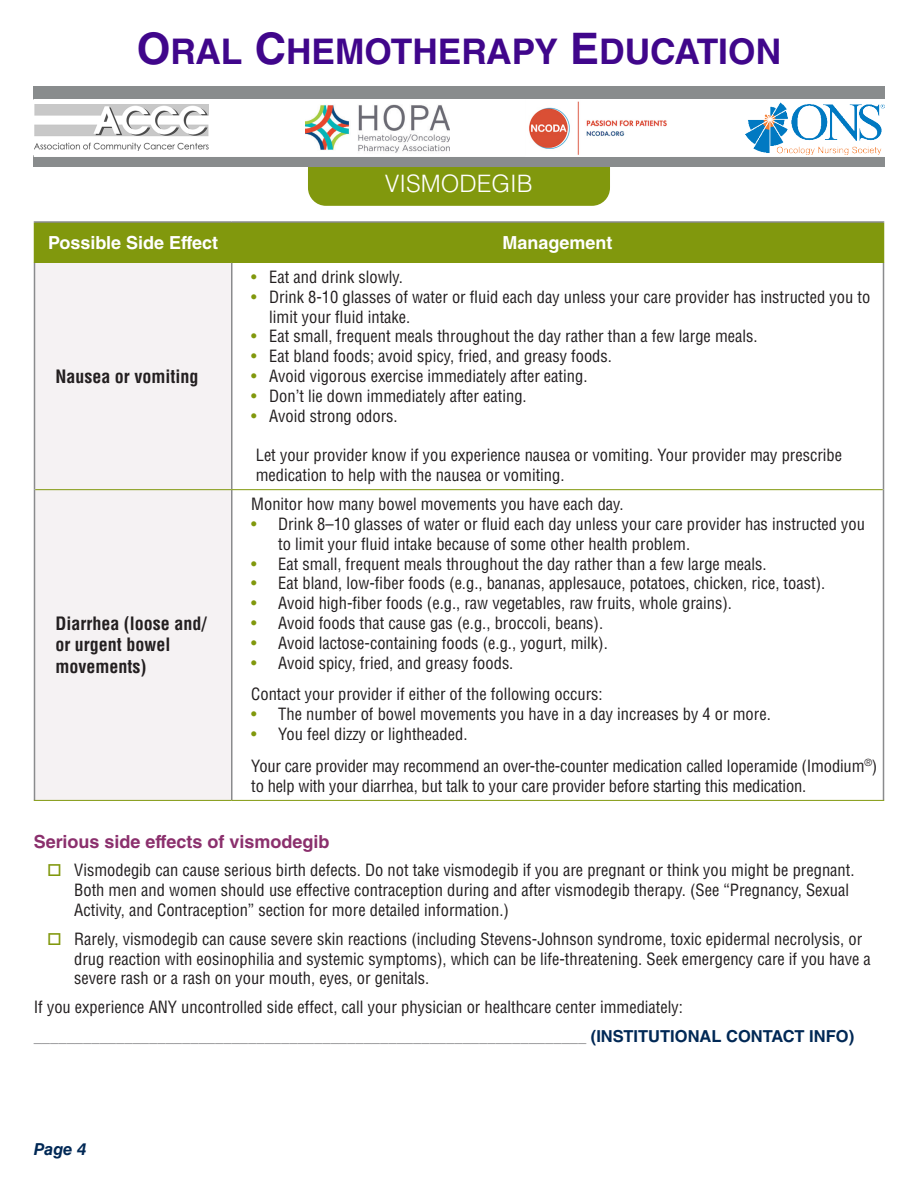
<style>
.page{position:relative;width:918px;height:1188px;background:#fff}
.page>*{position:absolute;margin:0;border:0;box-sizing:border-box;transform-origin:0 0}
.t1{font:700 35.4px "Helvetica LT Std";color:#40068b}
.t2{font:300 24px "Helvetica LT Std";color:#fff}
.table_bold_text{font:700 condensed 18px/21.6px "Helvetica LT Std";color:#231f20}
.text{font:700 18px "Helvetica LT Std";color:#8b306d}
.table_column_head{font:700 18px "Helvetica LT Std";color:#fff}
.table_bullet_point{font:condensed 16.5px/19.8px "Helvetica LT Std";color:#231f20}
.text-2{font:condensed 16.5px/19.8px "Helvetica LT Std";color:#231f20}
.table_Roman_text{font:condensed 16.5px/19.8px "Helvetica LT Std";letter-spacing:-.01em;color:#231f20}
.contact_info_head{font:condensed 16.5px "Helvetica LT Std";color:#8a8b8d}
.text_no_indent{font:condensed 16.5px "Helvetica LT Std";color:#231f20}
.t3{font:italic 700 16.5px "Helvetica LT Std";color:#002855}
.s1{font-size:43.5px}
.s2{color:#81980d}
.s3{font-weight:700;font-stretch:normal;color:#002855}
</style>
<div class="page">
<div style="left:308px;top:139px;width:302px;height:67px;background:#81980d;border-radius:18px"></div>
<div style="left:34px;top:87px;width:850px;height:80px;background:#898c8d"></div>
<div style="left:34px;top:99px;width:852px;height:58px;background:#fff"></div>
<img style="left:305px;top:104px;width:145px;height:49px">
<img style="left:745px;top:101px;width:140px;height:54px">
<img style="left:34px;top:104px;width:175px;height:46px">
<img style="left:525px;top:100px;width:145px;height:56px">
<div style="left:35px;top:223px;width:848px;height:39px;background:#81980d"></div>
<div style="left:35px;top:263px;width:196px;height:537px;background:#f5f2f3"></div>
<hr style="left:34px;top:263px;width:1px;height:227px;background:#8a8b8d">
<hr style="left:34px;top:490px;width:1px;height:310px;background:#8a8b8d">
<hr style="left:231px;top:263px;width:1px;height:226px;background:#8a8b8d">
<hr style="left:883px;top:263px;width:1px;height:227px;background:#8a8b8d">
<hr style="left:231px;top:490px;width:1px;height:310px;background:#8a8b8d">
<hr style="left:883px;top:490px;width:1px;height:310px;background:#8a8b8d">
<hr style="left:34px;top:223px;width:1px;height:39px;background:#81980d">
<hr style="left:231px;top:223px;width:1px;height:39px;background:#81980d">
<hr style="left:883px;top:223px;width:1px;height:39px;background:#81980d">
<hr style="left:34px;top:221px;width:198px;height:2px;background:#8a8b8d">
<hr style="left:232px;top:221px;width:652px;height:2px;background:#8a8b8d">
<hr style="left:34px;top:262px;width:198px;height:1px;background:#81980d">
<hr style="left:232px;top:262px;width:652px;height:1px;background:#81980d">
<hr style="left:35px;top:489px;width:197px;height:1px;background:#81980d">
<hr style="left:232px;top:489px;width:651px;height:1px;background:#81980d">
<hr style="left:34px;top:800px;width:198px;height:1px;background:#81980d">
<hr style="left:232px;top:800px;width:652px;height:1px;background:#81980d">
<h1 class="t1" style="left:137px;top:30px;width:646px"><span class="s1">O</span>RAL <span class="s1">C</span>HEMOTHERAPY <span class="s1">E</span>DUCATION</h1>
<h2 class="t2" style="left:385px;top:169px;width:150px">VISMODEGIB</h2>
<p class="table_column_head" style="left:48px;top:231px;width:172px">Possible Side Effect</p>
<p class="table_column_head" style="left:503px;top:231px;width:112px">Management</p>
<p class="table_bold_text" style="left:56px;top:365px;width:144px">Nausea or vomiting</p>
<p class="table_bullet_point" style="left:251px;top:267px;width:153px"><span class="s2">•</span> Eat and drink slowly.</p>
<p class="table_bullet_point" style="left:269px;top:287px;width:603px;text-indent:-18px"><span class="s2">•</span> Drink 8-10 glasses of water or fluid each day unless your care provider has instructed you to limit your fluid intake.</p>
<p class="table_bullet_point" style="left:251px;top:326px;width:508px"><span class="s2">•</span> Eat small, frequent meals throughout the day rather than a few large meals.</p>
<p class="table_bullet_point" style="left:251px;top:346px;width:362px"><span class="s2">•</span> Eat bland foods; avoid spicy, fried, and greasy foods.</p>
<p class="table_bullet_point" style="left:251px;top:366px;width:338px"><span class="s2">•</span> Avoid vigorous exercise immediately after eating.</p>
<p class="table_bullet_point" style="left:251px;top:386px;width:277px"><span class="s2">•</span> Don’t lie down immediately after eating.</p>
<p class="table_bullet_point" style="left:251px;top:406px;width:148px"><span class="s2">•</span> Avoid strong odors.</p>
<p class="table_bullet_point" style="left:256px;top:445px;width:588px">Let your provider know if you experience nausea or vomiting. Your provider may prescribe medication to help with the nausea or vomiting.</p>
<p class="table_Roman_text" style="left:251px;top:494px;width:374px">Monitor how many bowel movements you have each day.</p>
<p class="table_bullet_point" style="left:278px;top:514px;width:588px;text-indent:-27px"><span class="s2">•</span> Drink 8–10 glasses of water or fluid each day unless your care provider has instructed you to limit your fluid intake because of some other health problem.</p>
<p class="table_bullet_point" style="left:251px;top:554px;width:517px"><span class="s2">•</span> Eat small, frequent meals throughout the day rather than a few large meals.</p>
<p class="table_bullet_point" style="left:251px;top:573px;width:576px"><span class="s2">•</span> Eat bland, low-fiber foods (e.g., bananas, applesauce, potatoes, chicken, rice, toast).</p>
<p class="table_bullet_point" style="left:251px;top:593px;width:482px"><span class="s2">•</span> Avoid high-fiber foods (e.g., raw vegetables, raw fruits, whole grains).</p>
<p class="table_bullet_point" style="left:251px;top:613px;width:354px"><span class="s2">•</span> Avoid foods that cause gas (e.g., broccoli, beans).</p>
<p class="table_bullet_point" style="left:251px;top:633px;width:358px"><span class="s2">•</span> Avoid lactose-containing foods (e.g., yogurt, milk).</p>
<p class="table_bullet_point" style="left:251px;top:653px;width:264px"><span class="s2">•</span> Avoid spicy, fried, and greasy foods.</p>
<p class="table_Roman_text" style="left:251px;top:684px;width:353px">Contact your provider if either of the following occurs:</p>
<p class="table_bullet_point" style="left:251px;top:704px;width:521px"><span class="s2">•</span> The number of bowel movements you have in a day increases by 4 or more.</p>
<p class="table_bullet_point" style="left:251px;top:724px;width:218px"><span class="s2">•</span> You feel dizzy or lightheaded.</p>
<p class="table_Roman_text" style="left:251px;top:756px;width:628px">Your care provider may recommend an over-the-counter medication called loperamide (Imodium<sup>®</sup>) to help with your diarrhea, but talk to your care provider before starting this medication.</p>
<p class="text" style="left:34px;top:830px;width:297px">Serious side effects of vismodegib</p>
<p class="text-2" style="left:74px;top:860px;width:782px;text-indent:-27px"><span class="s2">□</span> Vismodegib can cause serious birth defects. Do not take vismodegib if you are pregnant or think you might be pregnant.<br>Both men and women should use effective contraception during and after vismodegib therapy. (See “Pregnancy, Sexual<br>Activity, and Contraception” section for more detailed information.)</p>
<p class="text-2" style="left:74px;top:929px;width:798px;text-indent:-27px"><span class="s2">□</span> Rarely, vismodegib can cause severe skin reactions (including Stevens-Johnson syndrome, toxic epidermal necrolysis, or drug reaction with eosinophilia and systemic symptoms), which can be life-threatening. Seek emergency care if you have a severe rash or a rash on your mouth, eyes, or genitals.</p>
<p class="text_no_indent" style="left:34px;top:997px;width:651px">If you experience ANY uncontrolled side effect, call your physician or healthcare center immediately:</p>
<p class="contact_info_head" style="left:34px;top:1026px;width:822px">___________________________________________________________________ <span class="s3">(INSTITUTIONAL CONTACT INFO)</span></p>
<p class="table_bold_text" style="left:56px;top:612px;width:152px">Diarrhea (loose and/ or urgent bowel movements)</p>
<p class="t3" style="left:34px;top:1139px;width:54px">Page 4</p>
</div>
